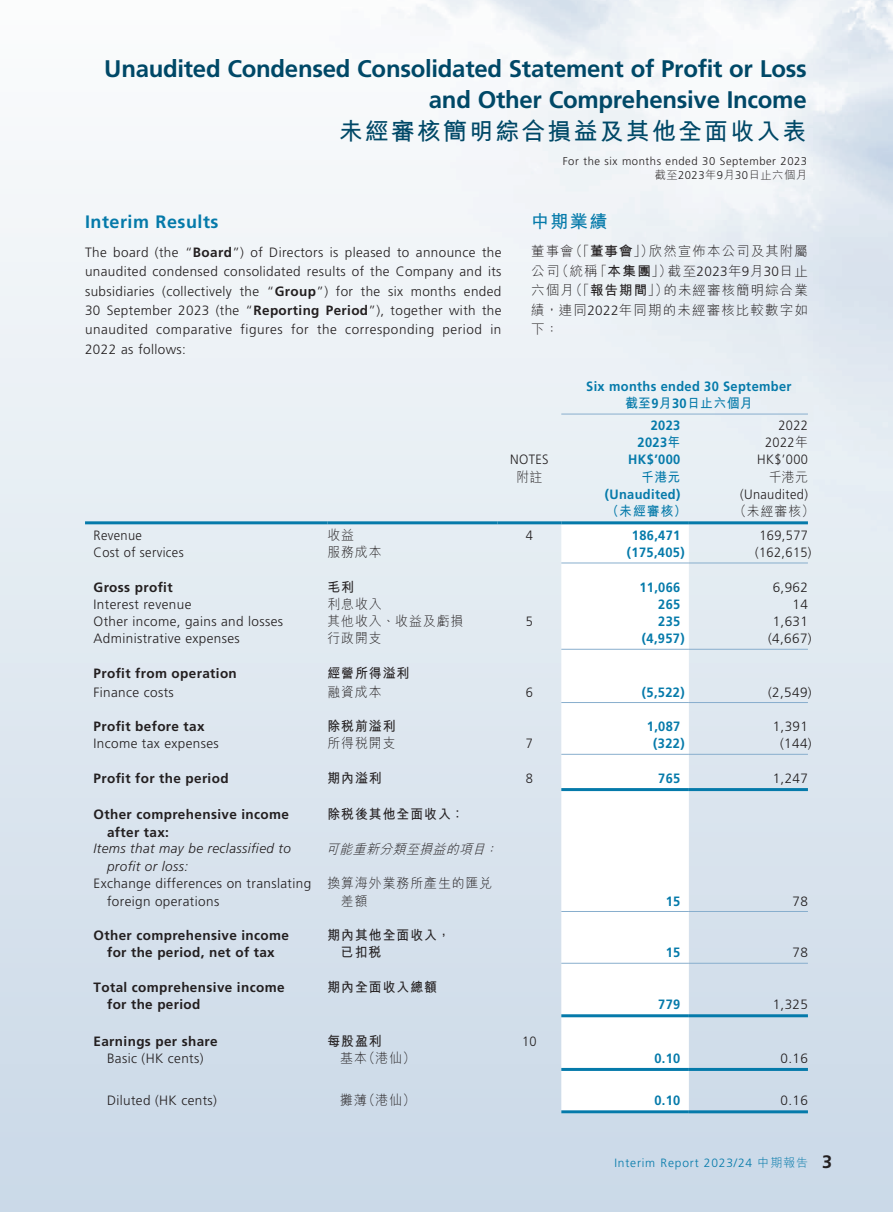
<style>
.page{position:relative;width:893px;height:1212px;background:#fff}
.page>*{position:absolute;margin:0;border:0;box-sizing:border-box;transform-origin:0 0}
.t1{font:700 24px/31.5px "Frutiger LT Std";letter-spacing:-.01em;color:#004867;text-align:right}
.t2{font:700 24px "M Hei HK";letter-spacing:.09em;color:#004867}
.t3{font:700 18px "Frutiger LT Std";letter-spacing:.03em;color:#057aaa}
.t4{font:700 18px "M Hei HK";color:#057aaa}
.t5{font:300 13.5px/19.2px "Frutiger LT Std";letter-spacing:.03em;color:#231f20}
.t6{font:700 13.5px/17.2px "Frutiger LT Std";letter-spacing:.03em;color:#231f20}
.t7{font:700 13.5px "Frutiger LT Std";letter-spacing:.03em;color:#057aaa;scale:.95 1}
.t8{font:300 13.5px/19.5px "M Hei HK";letter-spacing:.08em;color:#231f20;text-align:justify}
.t9{font:300 13.5px "Frutiger LT Std";letter-spacing:.03em;color:#231f20;scale:.95 1}
.t10{font:300 13.5px/17.2px "M Hei HK";letter-spacing:.08em;color:#231f20;scale:.95 1}
.t11{font:700 13.5px/17.2px "M Hei HK";letter-spacing:.08em;color:#231f20;scale:.95 1}
.t12{font:italic 300 13.5px/17.2px "Frutiger LT Std";letter-spacing:.03em;color:#231f20}
.t13{font:700 13.5px "M Hei HK";letter-spacing:.03em;color:#057aaa;scale:.95 1}
.t14{font:italic 300 13.5px "M Hei HK";color:#231f20;scale:.95 1}
.t15{font:300 12px "Frutiger LT Std";letter-spacing:.07em;color:#057aaa}
.t16{font:300 11.25px "Frutiger LT Std";letter-spacing:.05em;color:#231f20}
.t17{font:300 11.25px "M Hei HK";letter-spacing:.05em;color:#231f20}
.s1{font-family:"Frutiger LT Std"}
.s2{font-weight:700}
.s3{font-family:"M Hei HK"}
.s4{font-weight:700;font-size:18px;color:#231f20}
</style>
<div class="page">
<svg style="left:561px;top:524px;width:128px;height:586px"></svg>
<hr style="left:561px;top:414px;width:247px;height:1px;background:#88aecd">
<hr style="left:85px;top:521px;width:242px;height:3px;background:#057aaa">
<hr style="left:327px;top:521px;width:170px;height:3px;background:#057aaa">
<hr style="left:497px;top:521px;width:64px;height:3px;background:#057aaa">
<hr style="left:561px;top:521px;width:128px;height:3px;background:#057aaa">
<hr style="left:689px;top:521px;width:119px;height:3px;background:#057aaa">
<hr style="left:561px;top:563px;width:128px;height:1px;background:#88aecd">
<hr style="left:689px;top:563px;width:119px;height:1px;background:#88aecd">
<hr style="left:561px;top:649px;width:128px;height:1px;background:#88aecd">
<hr style="left:689px;top:649px;width:119px;height:1px;background:#88aecd">
<hr style="left:561px;top:702px;width:128px;height:1px;background:#88aecd">
<hr style="left:689px;top:702px;width:119px;height:1px;background:#88aecd">
<hr style="left:561px;top:754px;width:128px;height:1px;background:#88aecd">
<hr style="left:689px;top:754px;width:119px;height:1px;background:#88aecd">
<hr style="left:561px;top:788px;width:128px;height:3px;background:#057aaa">
<hr style="left:689px;top:788px;width:119px;height:3px;background:#057aaa">
<hr style="left:561px;top:911px;width:128px;height:1px;background:#88aecd">
<hr style="left:689px;top:911px;width:119px;height:1px;background:#88aecd">
<hr style="left:561px;top:963px;width:128px;height:1px;background:#88aecd">
<hr style="left:689px;top:963px;width:119px;height:1px;background:#88aecd">
<hr style="left:561px;top:1014px;width:128px;height:3px;background:#057aaa">
<hr style="left:689px;top:1014px;width:119px;height:3px;background:#057aaa">
<hr style="left:561px;top:1068px;width:128px;height:3px;background:#057aaa">
<hr style="left:689px;top:1068px;width:119px;height:3px;background:#057aaa">
<hr style="left:561px;top:1110px;width:128px;height:3px;background:#057aaa">
<hr style="left:689px;top:1110px;width:119px;height:3px;background:#057aaa">
<h1 class="t1" style="left:104px;top:53px;width:704px">Unaudited Condensed Consolidated Statement of Profit or Loss and Other Comprehensive Income</h1>
<h1 class="t2" style="left:339px;top:113px;width:469px">未經審核簡明綜合損益及其他全面收入表</h1>
<p class="t16" style="left:563px;top:155px;width:246px">For the six months ended 30 September 2023</p>
<p class="t17" style="left:655px;top:167px;width:154px">截至<span class="s1">2023</span>年<span class="s1">9</span>月<span class="s1">30</span>日止六個月</p>
<h2 class="t3" style="left:85px;top:211px;width:135px">Interim Results</h2>
<p class="t5" style="left:85px;top:243px;width:418px;line-height:18.6px">The board (the “<span class="s2">Board</span>”) of Directors is pleased to announce the unaudited condensed consolidated results of the Company and its</p>
<p class="t5" style="left:85px;top:282px;width:418px;text-align:justify">subsidiaries (collectively the “<span class="s2">Group</span>”) for the six months ended 30 September 2023 (the “<span class="s2">Reporting Period</span>”), together with the unaudited comparative figures for the corresponding period in 2022 as follows:</p>
<p class="t7" style="left:586px;top:378px;width:218px">Six months ended 30 September</p>
<p class="t13" style="left:625px;top:393px;width:136px">截至<span class="s1">9</span>月<span class="s1">30</span>日止六個月</p>
<p class="t7" style="left:651px;top:417px;width:33px">2023</p>
<p class="t9" style="left:778px;top:418px;width:33px">2022</p>
<p class="t7" style="left:638px;top:435px;width:47px">2023<span class="s3">年</span></p>
<p class="t9" style="left:765px;top:435px;width:47px">2022<span class="s3">年</span></p>
<p class="t9" style="left:510px;top:452px;width:42px">NOTES</p>
<p class="t7" style="left:628px;top:452px;width:56px">HK$’000</p>
<p class="t9" style="left:757px;top:452px;width:55px">HK$’000</p>
<p class="t10" style="left:516px;top:468px;width:29px">附註</p>
<p class="t13" style="left:641px;top:467px;width:43px">千港元</p>
<p class="t10" style="left:769px;top:468px;width:43px">千港元</p>
<p class="t7" style="left:605px;top:486px;width:81px">(Unaudited)</p>
<p class="t9" style="left:740px;top:487px;width:73px">(Unaudited)</p>
<p class="t13" style="left:606px;top:501px;width:86px">（未經審核）</p>
<p class="t10" style="left:734px;top:502px;width:86px">（未經審核）</p>
<p class="t9" style="left:94px;top:527px;width:53px">Revenue</p>
<p class="t10" style="left:327px;top:526px;width:30px">收益</p>
<p class="t9" style="left:526px;top:527px;width:9px">4</p>
<p class="t7" style="left:632px;top:527px;width:53px">186,471</p>
<p class="t9" style="left:759px;top:527px;width:53px">169,577</p>
<p class="t9" style="left:94px;top:545px;width:96px">Cost of services</p>
<p class="t10" style="left:327px;top:543px;width:59px">服務成本</p>
<p class="t7" style="left:627px;top:544px;width:62px">(175,405)</p>
<p class="t9" style="left:755px;top:545px;width:61px">(162,615)</p>
<p class="t6" style="left:94px;top:578px;width:81px">Gross profit</p>
<p class="t11" style="left:327px;top:577px;width:30px">毛利</p>
<p class="t7" style="left:639px;top:579px;width:45px">11,066</p>
<p class="t5" style="left:773px;top:578px;width:37px">6,962</p>
<p class="t5" style="left:94px;top:595px;width:99px">Interest revenue</p>
<p class="t10" style="left:327px;top:595px;width:59px">利息收入</p>
<p class="t7" style="left:658px;top:596px;width:25px">265</p>
<p class="t5" style="left:792px;top:595px;width:17px">14</p>
<p class="t5" style="left:94px;top:612px;width:191px">Other income, gains and losses</p>
<p class="t10" style="left:327px;top:612px;width:145px">其他收入、收益及虧損</p>
<p class="t9" style="left:526px;top:614px;width:9px">5</p>
<p class="t7" style="left:658px;top:613px;width:25px">235</p>
<p class="t5" style="left:773px;top:612px;width:37px">1,631</p>
<p class="t5" style="left:94px;top:629px;width:148px">Administrative expenses</p>
<p class="t10" style="left:327px;top:629px;width:59px">行政開支</p>
<p class="t7" style="left:642px;top:631px;width:47px">(4,957)</p>
<p class="t5" style="left:768px;top:629px;width:45px">(4,667)</p>
<p class="t6" style="left:94px;top:665px;width:145px">Profit from operation</p>
<p class="t11" style="left:327px;top:663px;width:88px">經營所得溢利</p>
<p class="t5" style="left:94px;top:683px;width:82px">Finance costs</p>
<p class="t10" style="left:327px;top:682px;width:59px">融資成本</p>
<p class="t9" style="left:526px;top:684px;width:9px">6</p>
<p class="t7" style="left:642px;top:684px;width:47px">(5,522)</p>
<p class="t5" style="left:768px;top:683px;width:45px">(2,549)</p>
<p class="t6" style="left:94px;top:718px;width:113px">Profit before tax</p>
<p class="t11" style="left:327px;top:716px;width:73px">除稅前溢利</p>
<p class="t7" style="left:647px;top:718px;width:37px">1,087</p>
<p class="t5" style="left:773px;top:717px;width:37px">1,391</p>
<p class="t5" style="left:94px;top:734px;width:127px">Income tax expenses</p>
<p class="t10" style="left:327px;top:734px;width:73px">所得稅開支</p>
<p class="t9" style="left:526px;top:736px;width:9px">7</p>
<p class="t7" style="left:653px;top:736px;width:35px">(322)</p>
<p class="t5" style="left:780px;top:734px;width:33px">(144)</p>
<p class="t6" style="left:94px;top:770px;width:137px">Profit for the period</p>
<p class="t11" style="left:327px;top:768px;width:59px">期內溢利</p>
<p class="t9" style="left:526px;top:771px;width:9px">8</p>
<p class="t7" style="left:658px;top:770px;width:25px">765</p>
<p class="t5" style="left:773px;top:769px;width:37px">1,247</p>
<p class="t6" style="left:107px;top:806px;width:183px;text-indent:-13px">Other comprehensive income after tax:</p>
<p class="t11" style="left:327px;top:805px;width:145px">除稅後其他全面收入：</p>
<p class="t12" style="left:107px;top:840px;width:185px;text-indent:-13px">Items that may be reclassified to profit or loss:</p>
<p class="t14" style="left:326px;top:839px;width:187px">可能重新分類至損益的項目：</p>
<p class="t5" style="left:107px;top:875px;width:206px;line-height:17.2px;text-indent:-13px">Exchange differences on translating foreign operations</p>
<p class="t10" style="left:341px;top:874px;width:161px;text-indent:-14px">換算海外業務所產生的匯兌差額</p>
<h2 class="t4" style="left:531px;top:208px;width:78px">中期業績</h2>
<p class="t8" style="left:531px;top:241px;width:278px">董事會（「<span class="s2">董事會</span>」）欣然宣佈本公司及其附屬公司（統稱「<span class="s2">本集團</span>」）截至<span class="s1">2023</span>年<span class="s1">9</span>月<span class="s1">30</span>日止六個月（「<span class="s2">報告期間</span>」）的未經審核簡明綜合業績，連同<span class="s1">2022</span>年同期的未經審核比較數字如下：</p>
<p class="t7" style="left:666px;top:893px;width:17px">15</p>
<p class="t5" style="left:792px;top:891px;width:17px">78</p>
<p class="t6" style="left:94px;top:927px;width:197px;text-align:center">Other comprehensive income for the period, net of tax</p>
<p class="t11" style="left:341px;top:925px;width:117px;text-indent:-14px">期內其他全面收入，已扣稅</p>
<p class="t6" style="left:107px;top:979px;width:179px;text-indent:-13px">Total comprehensive income for the period</p>
<p class="t11" style="left:327px;top:977px;width:117px">期內全面收入總額</p>
<p class="t7" style="left:666px;top:945px;width:17px">15</p>
<p class="t5" style="left:792px;top:943px;width:17px">78</p>
<p class="t7" style="left:658px;top:996px;width:25px">779</p>
<p class="t5" style="left:773px;top:995px;width:37px">1,325</p>
<p class="t6" style="left:94px;top:1032px;width:126px">Earnings per share</p>
<p class="t11" style="left:327px;top:1031px;width:59px">每股盈利</p>
<p class="t9" style="left:522px;top:1033px;width:17px">10</p>
<p class="t5" style="left:107px;top:1049px;width:98px">Basic (HK cents)</p>
<p class="t10" style="left:340px;top:1049px;width:81px">基本（港仙）</p>
<p class="t7" style="left:654px;top:1050px;width:29px">0.10</p>
<p class="t5" style="left:780px;top:1049px;width:29px">0.16</p>
<p class="t5" style="left:107px;top:1091px;width:111px">Diluted (HK cents)</p>
<p class="t10" style="left:340px;top:1091px;width:81px">攤薄（港仙）</p>
<p class="t7" style="left:654px;top:1092px;width:29px">0.10</p>
<p class="t5" style="left:780px;top:1091px;width:29px">0.16</p>
<p class="t15" style="left:614px;top:1156px;width:219px">Interim Report 2023/24 <span class="s3">中期報告</span> <span class="s4">3</span></p>
</div>
